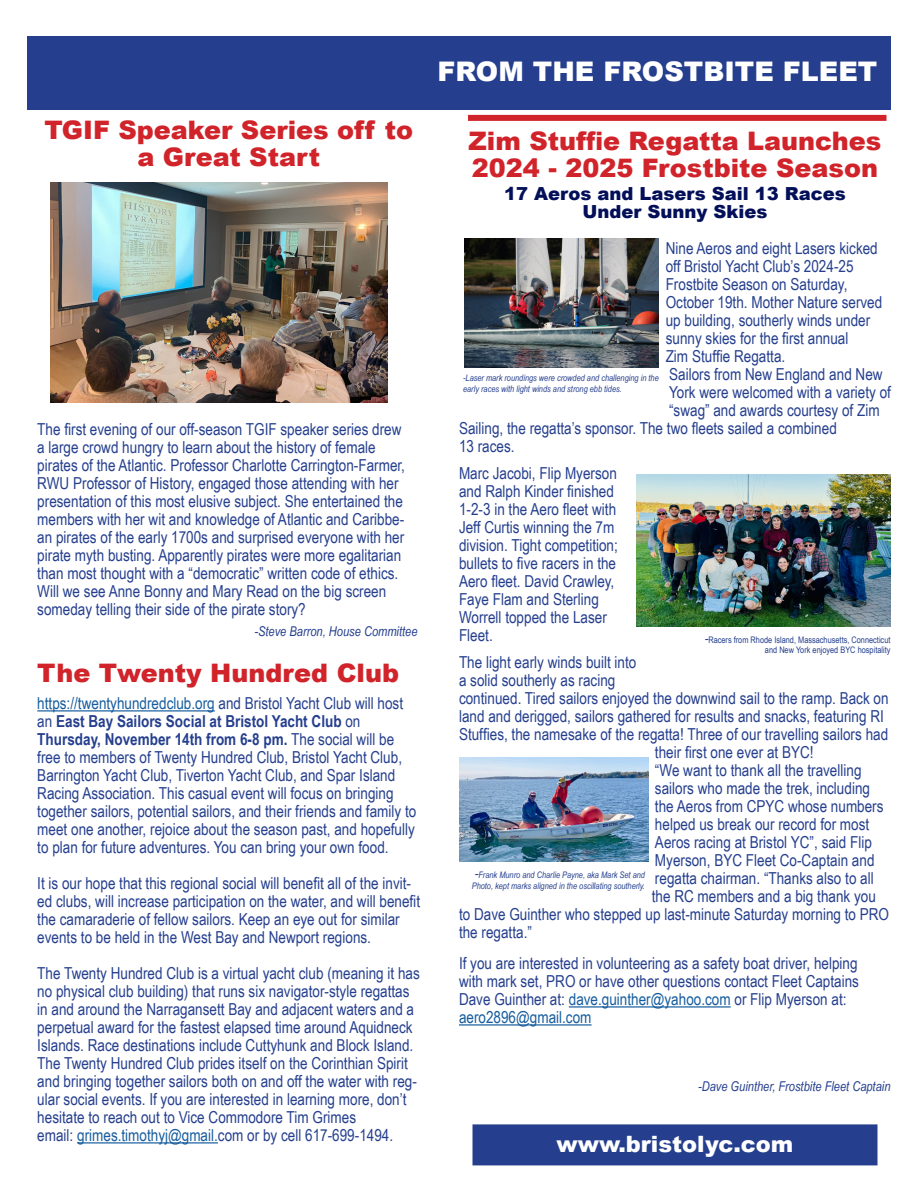
<style>
.page{position:relative;width:918px;height:1188px;background:#fff}
.page>*{position:absolute;margin:0;border:0;box-sizing:border-box;transform-origin:0 0}
.t1{font:900 27px "Arial";color:#fff}
.t2{font:900 25.5px/27px "Arial";color:#d1232a;text-align:center}
.t3{font:900 22.5px "Arial";color:#fff}
.t4{font:900 18px "Arial";color:#031059}
.t5{font:16.5px/18px "Arial Narrow";color:#253f8e}
.t6{font:700 16.5px/18px "Arial Narrow";color:#253f8e}
.t7{font:italic 13.5px "Arial Narrow";color:#253f8e}
.t8{font:italic 9px/10.5px "Arial Narrow";color:#253f8e;text-align:center}
.t9{font:9px "Arial Narrow";color:#253f8e}
.s1{font-weight:400;color:#175d9e}
.s2{font-weight:400}
.s3{font-weight:700}
.s4{color:#175d9e}
.s5{font-style:italic;font-size:13.5px}
.s6{font-size:13.5px}
</style>
<div class="page">
<hr style="left:37px;top:710px;width:178px;height:2px;background:#175d9e">
<hr style="left:77px;top:1142px;width:141px;height:2px;background:#175d9e">
<div style="left:27px;top:36px;width:864px;height:74px;background:#253f8e"></div>
<div style="left:473px;top:1125px;width:404px;height:40px;background:#253f8e"></div>
<div style="left:472px;top:1124px;width:406px;height:41px;border:2px solid #253f8e"></div>
<div style="left:468px;top:115px;width:418px;height:6px;background:#d1232a"></div>
<hr style="left:569px;top:1006px;width:162px;height:2px;background:#175d9e">
<hr style="left:459px;top:1024px;width:133px;height:2px;background:#175d9e">
<img style="left:460px;top:758px;width:188px;height:104px">
<img style="left:636px;top:474px;width:255px;height:152px">
<img style="left:465px;top:238px;width:194px;height:130px">
<img style="left:50px;top:183px;width:337px;height:220px">
<p class="t2" style="left:44px;top:116px;width:370px">TGIF Speaker Series off to a Great Start</p>
<p class="t5" style="left:37px;top:419px;width:369px">The first evening of our off-season TGIF speaker series drew a large crowd hungry to learn about the history of female pirates of the Atlantic. Professor Charlotte Carrington-Farmer, RWU Professor of History, engaged those attending with her presentation of this most elusive subject. She entertained the members with her wit and knowledge of Atlantic and Caribbe&shy;an pirates of the early 1700s and surprised everyone with her pirate myth busting. Apparently pirates were more egalitarian than most thought with a “democratic” written code of ethics.<br>Will we see Anne Bonny and Mary Read on the big screen someday telling their side of the pirate story?</p>
<p class="t7" style="left:254px;top:622px;width:165px">-Steve Barron, House Committee</p>
<p class="t2" style="left:37px;top:659px;width:363px">The Twenty Hundred Club</p>
<p class="t6" style="left:37px;top:694px;width:367px"><span class="s1">https://twentyhundredclub.org</span> <span class="s2">and Bristol Yacht Club will host an</span> East Bay Sailors Social at Bristol Yacht Club <span class="s2">on</span></p>
<p class="t5" style="left:37px;top:730px;width:366px"><span class="s3">Thursday, November 14th from 6-8 pm.</span> The social will be free to members of Twenty Hundred Club, Bristol Yacht Club,</p>
<p class="t5" style="left:37px;top:766px;width:381px">Barrington Yacht Club, Tiverton Yacht Club, and Spar Island Racing Association. This casual event will focus on bringing together sailors, potential sailors, and their friends and family to meet one another, rejoice about the season past, and hopefully to plan for future adventures. You can bring your own food.</p>
<p class="t5" style="left:37px;top:874px;width:384px">It is our hope that this regional social will benefit all of the invit&shy;ed clubs, will increase participation on the water, and will benefit the camaraderie of fellow sailors. Keep an eye out for similar events to be held in the West Bay and Newport regions.</p>
<p class="t5" style="left:37px;top:964px;width:384px">The Twenty Hundred Club is a virtual yacht club (meaning it has no physical club building) that runs six navigator-style regattas in and around the Narragansett Bay and adjacent waters and a perpetual award for the fastest elapsed time around Aquidneck Islands. Race destinations include Cuttyhunk and Block Island.<br>The Twenty Hundred Club prides itself on the Corinthian Spirit and bringing together sailors both on and off the water with reg&shy;ular social events. If you are interested in learning more, don’t hesitate to reach out to Vice Commodore Tim Grimes</p>
<p class="t5" style="left:37px;top:1126px;width:357px">email: <span class="s4">grimes.timothyj@gmail.</span>com or by cell 617-699-1494.</p>
<p class="t1" style="left:437px;top:52px;width:442px">FROM THE FROSTBITE FLEET</p>
<p class="t2" style="left:469px;top:127px;width:414px;text-align:left">Zim Stuffie Regatta Launches<br>2024 - 2025 Frostbite Season</p>
<p class="t4" style="left:504px;top:180px;width:343px">17 Aeros and Lasers Sail 13 Races</p>
<p class="t4" style="left:582px;top:198px;width:187px">Under Sunny Skies</p>
<p class="t5" style="left:666px;top:238px;width:218px">Nine Aeros and eight Lasers kicked off Bristol Yacht Club’s 2024-25<br>Frostbite Season on Saturday, October 19th. Mother Nature served up building, southerly winds under sunny skies for the first annual</p>
<p class="t5" style="left:666px;top:346px;width:121px">Zim Stuffie Regatta.</p>
<p class="t5" style="left:669px;top:364px;width:215px">Sailors from New England and New</p>
<p class="t5" style="left:669px;top:382px;width:223px">York were welcomed with a variety of</p>
<p class="t5" style="left:669px;top:400px;width:212px">“swag” and awards courtesy of Zim</p>
<p class="t5" style="left:459px;top:418px;width:379px">Sailing, the regatta’s sponsor. The two fleets sailed a combined</p>
<p class="t5" style="left:459px;top:436px;width:57px">13 races.</p>
<p class="t5" style="left:459px;top:463px;width:160px">Marc Jacobi, Flip Myerson and Ralph Kinder finished<br>1-2-3 in the Aero fleet with<br>Jeff Curtis winning the 7m division. Tight competition; bullets to five racers in the<br>Aero fleet. David Crawley,<br>Faye Flam and Sterling<br>Worrell topped the Laser<br>Fleet.</p>
<p class="t5" style="left:459px;top:652px;width:179px">The light early winds built into</p>
<p class="t5" style="left:459px;top:670px;width:158px">a solid southerly as racing</p>
<p class="t5" style="left:459px;top:688px;width:431px">continued. Tired sailors enjoyed the downwind sail to the ramp. Back on</p>
<p class="t5" style="left:459px;top:706px;width:426px">land and derigged, sailors gathered for results and snacks, featuring RI</p>
<p class="t5" style="left:459px;top:724px;width:431px">Stuffies, the namesake of the regatta! Three of our travelling sailors had</p>
<p class="t5" style="left:655px;top:742px;width:160px">their first one ever at BYC!</p>
<p class="t5" style="left:655px;top:760px;width:208px">“We want to thank all the travelling</p>
<p class="t5" style="left:655px;top:778px;width:217px">sailors who made the trek, including</p>
<p class="t5" style="left:655px;top:796px;width:230px">the Aeros from CPYC whose numbers</p>
<p class="t5" style="left:655px;top:814px;width:216px">helped us break our record for most</p>
<p class="t5" style="left:655px;top:832px;width:219px">Aeros racing at Bristol YC”, said Flip</p>
<p class="t5" style="left:655px;top:850px;width:221px">Myerson, BYC Fleet Co-Captain and</p>
<p class="t5" style="left:655px;top:868px;width:220px">regatta chairman. “Thanks also to all</p>
<p class="t5" style="left:652px;top:886px;width:226px">the RC members and a big thank you</p>
<p class="t5" style="left:459px;top:904px;width:432px">to Dave Guinther who stepped up last-minute Saturday morning to PRO</p>
<p class="t5" style="left:459px;top:922px;width:74px">the regatta.”</p>
<p class="t5" style="left:459px;top:954px;width:400px">If you are interested in volunteering as a safety boat driver, helping</p>
<p class="t5" style="left:459px;top:972px;width:402px">with mark set, PRO or have other questions contact Fleet Captains<br>Dave Guinther at: <span class="s4">dave.guinther@yahoo.com</span> or Flip Myerson at: <span class="s4">aero2896@gmail.com</span></p>
<p class="t8" style="left:463px;top:373px;width:197px;text-align:left">-Laser mark roundings were crowded and challenging in the early races with light winds and strong ebb tides.</p>
<p class="t9" style="left:705px;top:633px;width:187px"><span class="s5">-</span>Racers from Rhode Island, Massachusetts, Connecticut</p>
<p class="t9" style="left:765px;top:644px;width:127px">and New York enjoyed BYC hospitality</p>
<p class="t8" style="left:472px;top:870px;width:175px"><span class="s6">-</span>Frank Munro and Charlie Payne, aka Mark Set and<br>Photo, kept marks aligned in the oscillating southerly.</p>
<p class="t7" style="left:698px;top:1077px;width:194px">-Dave Guinther, Frostbite Fleet Captain</p>
<p class="t3" style="left:557px;top:1127px;width:238px">www.bristolyc.com</p>
</div>
